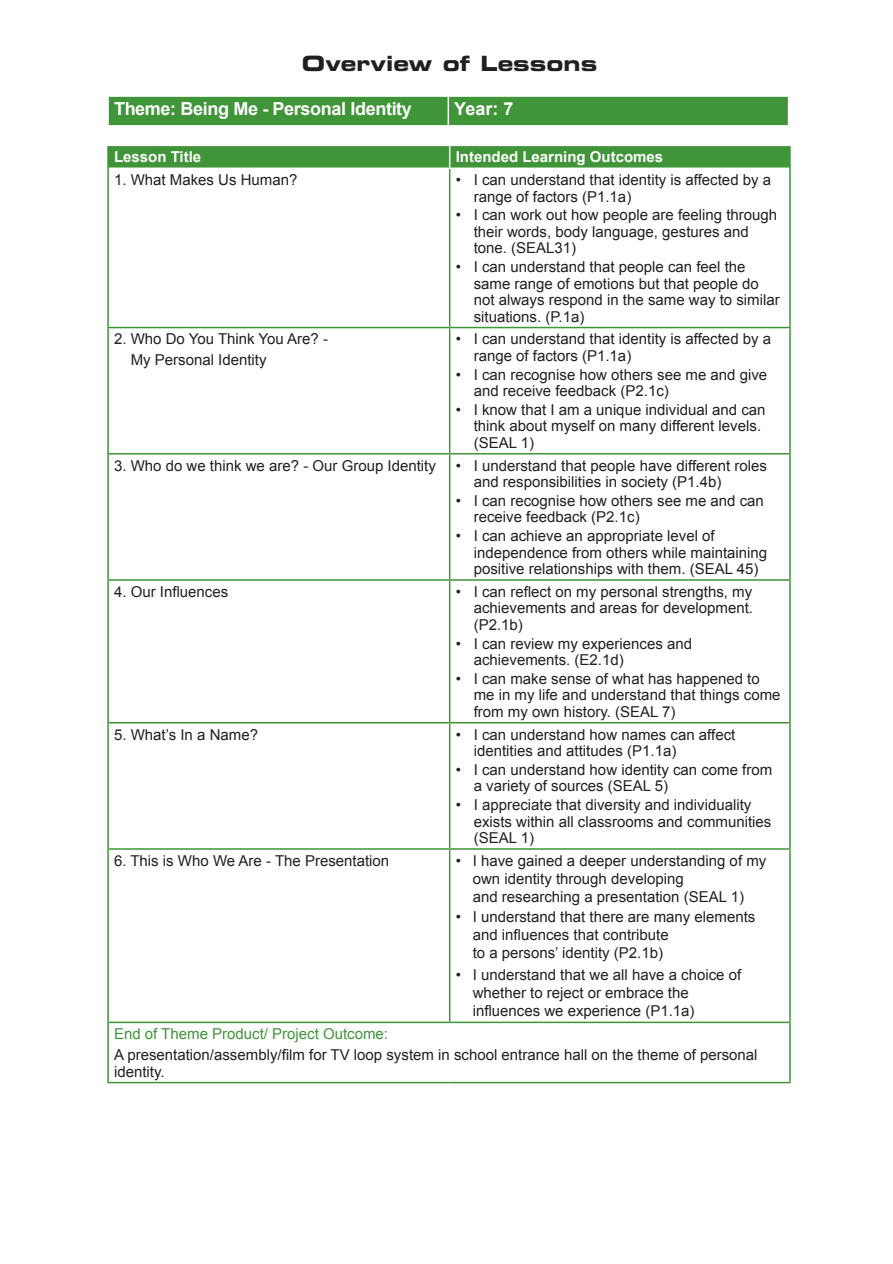
<style>
.page{position:relative;width:893px;height:1264px;background:#fff}
.page>*{position:absolute;margin:0;border:0;box-sizing:border-box;transform-origin:0 0}
.t1{font:21px "Eurostile Bold Extended Two";color:#231f20}
.t2{font:700 18px "Arial";letter-spacing:-.02em;color:#fff}
.t3{font:15px/16.5px "Arial";color:#231f20}
.t4{font:700 15px "Arial";color:#fff}
.t5{font:15px "Arial";color:#3f9537}
</style>
<div class="page">
<div style="left:108px;top:96px;width:681px;height:29px;background:#3f9537"></div>
<hr style="left:107px;top:146px;width:2px;height:22px;background:#3f9537">
<svg style="left:109px;top:145px;width:681px;height:23px;background:#4c9c44"></svg>
<hr style="left:107px;top:168px;width:2px;height:159px;background:#3f9537">
<hr style="left:449px;top:169px;width:1px;height:158px;background:#3f9537">
<hr style="left:789px;top:168px;width:1px;height:159px;background:#3f9537">
<hr style="left:107px;top:328px;width:2px;height:125px;background:#3f9537">
<hr style="left:107px;top:454px;width:2px;height:125px;background:#3f9537">
<hr style="left:107px;top:580px;width:2px;height:142px;background:#3f9537">
<hr style="left:107px;top:723px;width:2px;height:125px;background:#3f9537">
<hr style="left:107px;top:849px;width:2px;height:172px;background:#3f9537">
<hr style="left:107px;top:1023px;width:2px;height:58px;background:#3f9537">
<hr style="left:107px;top:327px;width:343px;height:1px;background:#3f9537">
<hr style="left:450px;top:327px;width:340px;height:1px;background:#3f9537">
<hr style="left:449px;top:328px;width:1px;height:125px;background:#3f9537">
<hr style="left:789px;top:328px;width:1px;height:125px;background:#3f9537">
<hr style="left:449px;top:454px;width:1px;height:125px;background:#3f9537">
<hr style="left:789px;top:454px;width:1px;height:125px;background:#3f9537">
<hr style="left:449px;top:580px;width:1px;height:142px;background:#3f9537">
<hr style="left:789px;top:580px;width:1px;height:142px;background:#3f9537">
<hr style="left:449px;top:723px;width:1px;height:125px;background:#3f9537">
<hr style="left:789px;top:723px;width:1px;height:125px;background:#3f9537">
<hr style="left:449px;top:849px;width:1px;height:172px;background:#3f9537">
<hr style="left:789px;top:849px;width:1px;height:172px;background:#3f9537">
<hr style="left:789px;top:1023px;width:1px;height:58px;background:#3f9537">
<hr style="left:107px;top:453px;width:343px;height:1px;background:#3f9537">
<hr style="left:450px;top:453px;width:340px;height:1px;background:#3f9537">
<hr style="left:107px;top:579px;width:343px;height:1px;background:#3f9537">
<hr style="left:450px;top:579px;width:340px;height:1px;background:#3f9537">
<hr style="left:107px;top:722px;width:343px;height:1px;background:#3f9537">
<hr style="left:450px;top:722px;width:340px;height:1px;background:#3f9537">
<hr style="left:107px;top:848px;width:343px;height:1px;background:#3f9537">
<hr style="left:450px;top:848px;width:340px;height:1px;background:#3f9537">
<hr style="left:107px;top:1021px;width:343px;height:2px;background:#3f9537">
<hr style="left:450px;top:1021px;width:340px;height:2px;background:#3f9537">
<hr style="left:107px;top:1081px;width:343px;height:2px;background:#3f9537">
<hr style="left:450px;top:1081px;width:340px;height:2px;background:#3f9537">
<h1 class="t1" style="left:302px;top:49px;width:297px">Overview of Lessons</h1>
<p class="t2" style="left:114px;top:99px;width:299px">Theme: Being Me - Personal Identity</p>
<p class="t2" style="left:454px;top:99px;width:61px">Year: 7</p>
<p class="t4" style="left:114px;top:149px;width:89px">Lesson Title</p>
<p class="t4" style="left:456px;top:149px;width:209px">Intended Learning Outcomes</p>
<p class="t3" style="left:114px;top:172px;width:185px">1. What Makes Us Human?</p>
<p class="t3" style="left:474px;top:172px;width:299px;text-indent:-18px">• I can understand that identity is affected by a range of factors (P1.1a)</p>
<p class="t3" style="left:474px;top:207px;width:305px;text-indent:-18px">• I can work out how people are feeling through their words, body language, gestures and tone. (SEAL31)</p>
<p class="t3" style="left:474px;top:258px;width:307px;text-indent:-18px">• I can understand that people can feel the same range of emotions but that people do not always respond in the same way to similar situations. (P.1a)</p>
<p class="t3" style="left:131px;top:329px;width:199px;line-height:21px;text-indent:-17px">2. Who Do You Think You Are? -<br>My Personal Identity</p>
<p class="t3" style="left:474px;top:331px;width:299px;text-indent:-18px">• I can understand that identity is affected by a range of factors (P1.1a)</p>
<p class="t3" style="left:474px;top:366px;width:295px;text-indent:-18px">• I can recognise how others see me and give and receive feedback (P2.1c)</p>
<p class="t3" style="left:474px;top:401px;width:293px;text-indent:-18px">• I know that I am a unique individual and can think about myself on many different levels. (SEAL 1)</p>
<p class="t3" style="left:114px;top:457px;width:323px">3. Who do we think we are? - Our Group Identity</p>
<p class="t3" style="left:474px;top:457px;width:295px;text-indent:-18px">• I understand that people have different roles and responsibilities in society (P1.4b)</p>
<p class="t3" style="left:474px;top:492px;width:292px;text-indent:-18px">• I can recognise how others see me and can receive feedback (P2.1c)</p>
<p class="t3" style="left:474px;top:527px;width:295px;text-indent:-18px">• I can achieve an appropriate level of independence from others while maintaining positive relationships with them. (SEAL 45)</p>
<p class="t3" style="left:114px;top:583px;width:116px">4. Our Influences</p>
<p class="t3" style="left:474px;top:583px;width:281px;text-align:justify;text-indent:-18px">• I can reflect on my personal strengths, my achievements and areas for development. (P2.1b)</p>
<p class="t3" style="left:474px;top:635px;width:220px;text-indent:-18px">• I can review my experiences and achievements. (E2.1d)</p>
<p class="t3" style="left:474px;top:670px;width:308px;text-indent:-18px">• I can make sense of what has happened to me in my life and understand that things come from my own history. (SEAL 7)</p>
<p class="t3" style="left:114px;top:726px;width:145px">5. What’s In a Name?</p>
<p class="t3" style="left:474px;top:726px;width:263px;text-indent:-18px">• I can understand how names can affect identities and attitudes (P1.1a)</p>
<p class="t3" style="left:474px;top:761px;width:300px;text-indent:-18px">• I can understand how identity can come from a variety of sources (SEAL 5)</p>
<p class="t3" style="left:474px;top:796px;width:299px;text-indent:-18px">• I appreciate that diversity and individuality exists within all classrooms and communities (SEAL 1)</p>
<p class="t3" style="left:114px;top:852px;width:277px">6. This is Who We Are - The Presentation</p>
<p class="t3" style="left:473px;top:851px;width:295px;line-height:18px;text-indent:-17px">• I have gained a deeper understanding of my own identity through developing<br>and researching a presentation (SEAL 1)</p>
<p class="t3" style="left:473px;top:907px;width:284px;line-height:18px;text-indent:-17px">• I understand that there are many elements and influences that contribute<br>to a persons’ identity (P2.1b)</p>
<p class="t3" style="left:473px;top:966px;width:270px;line-height:18px;text-indent:-17px">• I understand that we all have a choice of whether to reject or embrace the influences we experience (P1.1a)</p>
<p class="t5" style="left:114px;top:1025px;width:276px">End of Theme Product/ Project Outcome:</p>
<p class="t3" style="left:114px;top:1046px;width:645px">A presentation/assembly/film for TV loop system in school entrance hall on the theme of personal identity.</p>
</div>
